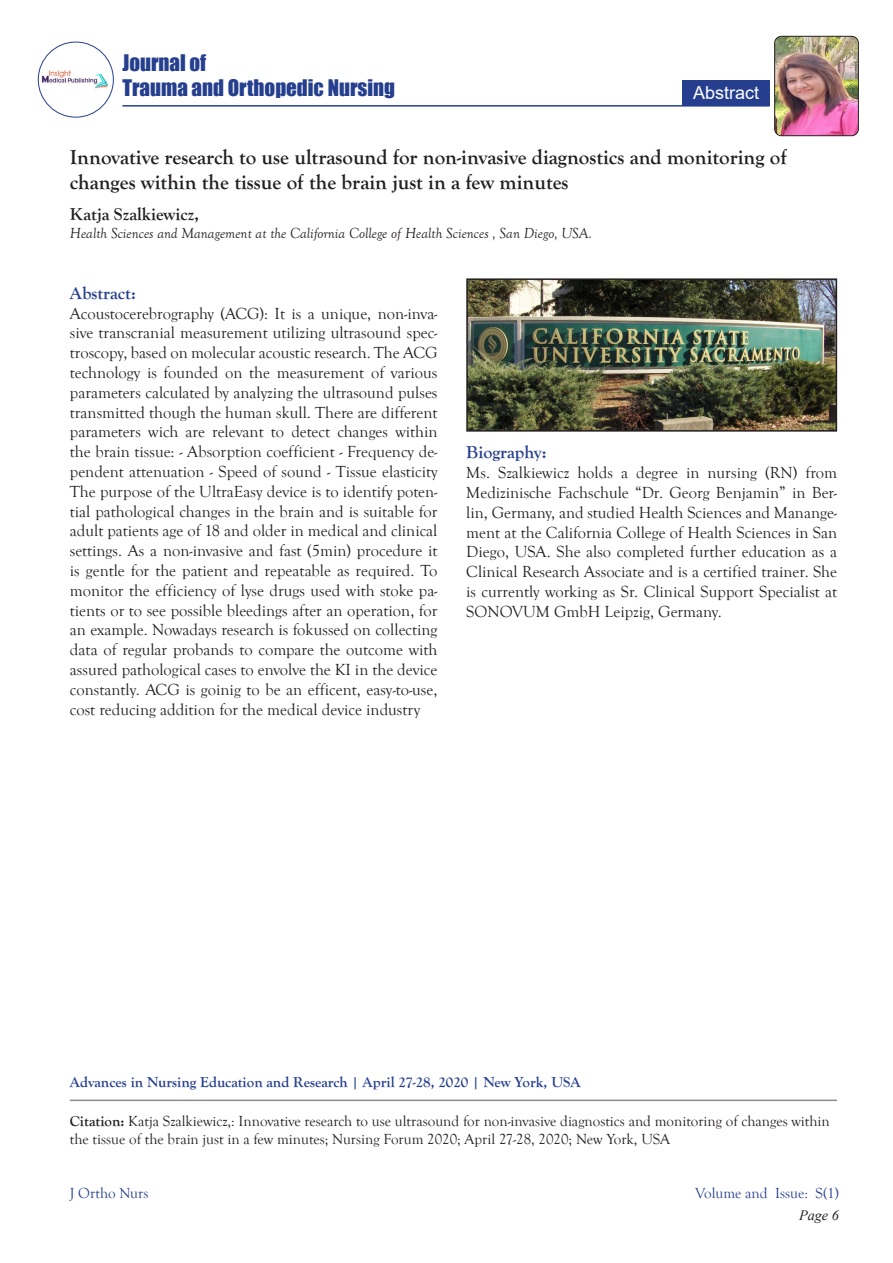
<style>
.page{position:relative;width:893px;height:1263px;background:#fff}
.page>*{position:absolute;margin:0;border:0;box-sizing:border-box;transform-origin:0 0}
.t1{font:700 21px/25.2px "Goudy Old Style T";color:#231f20}
.t2{font:21px/25.2px "Impact";color:#253f8e}
.t3{font:700 18px "Goudy Old Style T";color:#253f8e}
.t4{font:700 18px "Goudy Old Style T";color:#231f20}
.t5{font:18px "Arial";color:#fff}
.t6{font:16.5px/19.8px "Goudy Old Style T";color:#231f20;text-align:justify}
.t7{font:15px/18px "Goudy Old Style T";color:#231f20}
.t8{font:italic 15px "Goudy Old Style T";color:#231f20}
.t9{font:700 15px "Goudy Old Style T";color:#253f8e}
.t10{font:15px "Goudy Old Style T";color:#253f8e}
.t11{font:italic 14.25px "Times New Roman";color:#231f20}
.s1{font-weight:700}
</style>
<div class="page">
<img style="left:38px;top:67px;width:75px;height:25px">
<div style="left:38px;top:42px;width:76px;height:76px;border:1px solid #253f8e;border-radius:50%"></div>
<div style="left:682px;top:80px;width:88px;height:25px;background:#253f8e"></div>
<hr style="left:122px;top:105px;width:647px;height:2px;background:#253f8e">
<img style="left:775px;top:36px;width:83px;height:100px">
<div style="left:774px;top:36px;width:85px;height:100px;border:1px solid #231f20;border-radius:7px"></div>
<hr style="left:70px;top:1099px;width:767px;height:2px;background:#231f20">
<img style="left:469px;top:281px;width:365px;height:148px">
<div style="left:466px;top:278px;width:371px;height:154px;border:2px solid #231f20"></div>
<p class="t2" style="left:122px;top:49px;width:274px">Journal of<br>Trauma and Orthopedic Nursing</p>
<p class="t5" style="left:693px;top:80px;width:68px">Abstract</p>
<p class="t1" style="left:70px;top:145px;width:718px">Innovative research to use ultrasound for non-invasive diagnostics and monitoring of changes within the tissue of the brain just in a few minutes</p>
<p class="t4" style="left:70px;top:204px;width:131px">Katja Szalkiewicz,</p>
<p class="t8" style="left:70px;top:224px;width:524px">Health Sciences and Management at the California College of Health Sciences , San Diego, USA.</p>
<p class="t3" style="left:70px;top:283px;width:68px">Abstract:</p>
<p class="t6" style="left:70px;top:304px;width:369px">Acoustocerebrography (ACG): It is a unique, non-inva&shy;sive transcranial measurement utilizing ultrasound spec&shy;troscopy, based on molecular acoustic research. The ACG technology is founded on the measurement of various parameters calculated by analyzing the ultrasound pulses transmitted though the human skull. There are different parameters wich are relevant to detect changes within the brain tissue: - Absorption coefficient - Frequency de&shy;pendent attenuation - Speed of sound - Tissue elasticity The purpose of the UltraEasy device is to identify poten&shy;tial pathological changes in the brain and is suitable for adult patients age of 18 and older in medical and clinical settings. As a non-invasive and fast (5min) procedure it is gentle for the patient and repeatable as required. To monitor the efficiency of lyse drugs used with stoke pa&shy;tients or to see possible bleedings after an operation, for an example. Nowadays research is fokussed on collecting data of regular probands to compare the outcome with assured pathological cases to envolve the KI in the device constantly. ACG is goinig to be an efficent, easy-to-use, cost reducing addition for the medical device industry</p>
<p class="t3" style="left:466px;top:442px;width:82px">Biography:</p>
<p class="t6" style="left:466px;top:463px;width:372px">Ms. Szalkiewicz holds a degree in nursing (RN) from Medizinische Fachschule “Dr. Georg Benjamin” in Ber&shy;lin, Germany, and studied Health Sciences and Manange&shy;ment at the California College of Health Sciences in San Diego, USA. She also completed further education as a Clinical Research Associate and is a certified trainer. She is currently working as Sr. Clinical Support Specialist at SONOVUM GmbH Leipzig, Germany.</p>
<p class="t9" style="left:70px;top:1074px;width:512px">Advances in Nursing Education and Research | April 27-28, 2020 | New York, USA</p>
<p class="t7" style="left:70px;top:1112px;width:761px"><span class="s1">Citation:</span> Katja Szalkiewicz,: Innovative research to use ultrasound for non-invasive diagnostics and monitoring of changes within the tissue of the brain just in a few minutes; Nursing Forum 2020; April 27-28, 2020; New York, USA</p>
<p class="t10" style="left:70px;top:1185px;width:80px">J Ortho Nurs</p>
<p class="t10" style="left:695px;top:1185px;width:145px">Volume and Issue: S(1)</p>
<p class="t11" style="left:799px;top:1206px;width:41px">Page 6</p>
</div>
